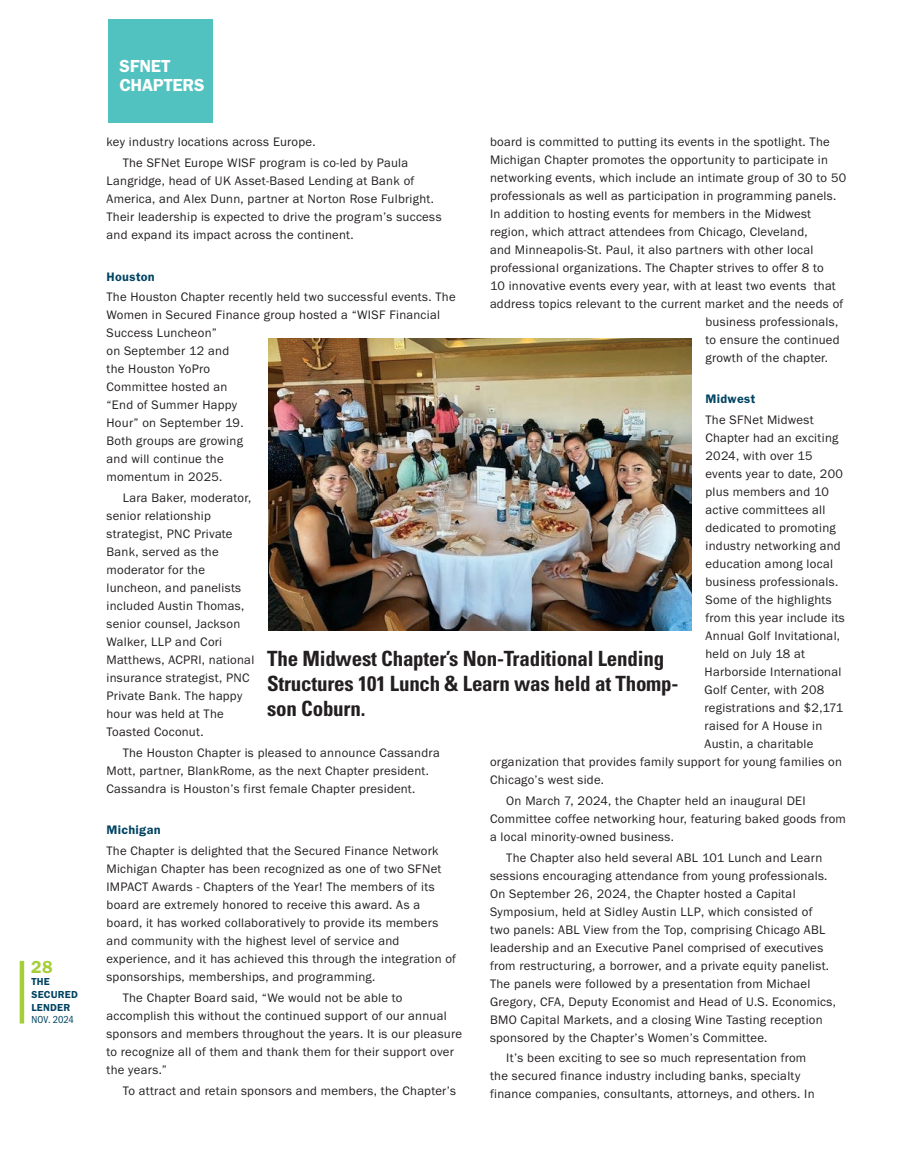
<style>
.page{position:relative;width:918px;height:1175px;background:#fff}
.page>*{position:absolute;margin:0;border:0;box-sizing:border-box;transform-origin:0 0}
.t1{font:700 condensed 21px/25.2px "Univers";letter-spacing:-.01em;color:#231f20}
.t2{font:600 18px/19.2px "Franklin Gothic FS";letter-spacing:-.01em;color:#fff}
.t3{font:600 18px "Franklin Gothic FS";color:#a6ce39}
.t4{font:12.75px/18px "Franklin Gothic FS";letter-spacing:.02em;color:#231f20}
.t5{font:600 12.75px "Franklin Gothic FS";letter-spacing:.025em;color:#004462}
.t6{font:600 10.5px/12.6px "Franklin Gothic FS";letter-spacing:.025em;color:#004462}
.t7{font:condensed 10.5px "Franklin Gothic FS";letter-spacing:.01em;color:#004462}
</style>
<div class="page">
<hr style="left:20px;top:960px;width:4px;height:63px;background:#a6ce39">
<div style="left:108px;top:19px;width:104px;height:104px;background:#52c2c0"></div>
<img style="left:269px;top:339px;width:423px;height:291px">
<h2 class="t3" style="left:31px;top:956px;width:23px">28</h2>
<p class="t6" style="left:31px;top:975px;width:48px">THE<br>SECURED<br>LENDER</p>
<p class="t7" style="left:31px;top:1013px;width:44px">NOV. 2024</p>
<h2 class="t2" style="left:119px;top:56px;width:87px">SFNET<br>CHAPTERS</h2>
<p class="t4" style="left:490px;top:132px;width:341px">board is committed to putting its events in the spotlight. The</p>
<p class="t4" style="left:490px;top:150px;width:339px">Michigan Chapter promotes the opportunity to participate in</p>
<p class="t4" style="left:490px;top:168px;width:358px">networking events, which include an intimate group of 30 to 50</p>
<p class="t4" style="left:490px;top:186px;width:348px">professionals as well as participation in programming panels.</p>
<p class="t4" style="left:490px;top:205px;width:323px">In addition to hosting events for members in the Midwest</p>
<p class="t4" style="left:490px;top:223px;width:319px">region, which attract attendees from Chicago, Cleveland,</p>
<p class="t4" style="left:490px;top:241px;width:325px">and Minneapolis-St. Paul, it also partners with other local</p>
<p class="t4" style="left:490px;top:259px;width:335px">professional organizations. The Chapter strives to offer 8 to</p>
<p class="t4" style="left:490px;top:277px;width:347px">10 innovative events every year, with at least two events that</p>
<p class="t4" style="left:490px;top:295px;width:355px">address topics relevant to the current market and the needs of</p>
<p class="t4" style="left:705px;top:313px;width:134px">business professionals,</p>
<p class="t4" style="left:705px;top:331px;width:136px">to ensure the continued</p>
<p class="t4" style="left:705px;top:349px;width:124px">growth of the chapter.</p>
<p class="t5" style="left:705px;top:392px;width:51px">Midwest</p>
<p class="t4" style="left:705px;top:411px;width:110px">The SFNet Midwest</p>
<p class="t4" style="left:705px;top:429px;width:134px">Chapter had an exciting</p>
<p class="t4" style="left:705px;top:447px;width:109px">2024, with over 15</p>
<p class="t4" style="left:705px;top:465px;width:139px">events year to date, 200</p>
<p class="t4" style="left:705px;top:483px;width:125px">plus members and 10</p>
<p class="t4" style="left:705px;top:501px;width:121px">active committees all</p>
<p class="t4" style="left:705px;top:519px;width:132px">dedicated to promoting</p>
<p class="t4" style="left:705px;top:537px;width:137px">industry networking and</p>
<p class="t4" style="left:705px;top:555px;width:129px">education among local</p>
<p class="t4" style="left:705px;top:573px;width:134px">business professionals.</p>
<p class="t4" style="left:705px;top:591px;width:128px">Some of the highlights</p>
<p class="t4" style="left:705px;top:609px;width:141px">from this year include its</p>
<p class="t4" style="left:705px;top:627px;width:136px">Annual Golf Invitational,</p>
<p class="t4" style="left:705px;top:645px;width:101px">held on July 18 at</p>
<p class="t4" style="left:705px;top:663px;width:138px">Harborside International</p>
<p class="t4" style="left:705px;top:681px;width:121px">Golf Center, with 208</p>
<p class="t4" style="left:705px;top:699px;width:140px">registrations and $2,171</p>
<p class="t4" style="left:705px;top:717px;width:119px">raised for A House in</p>
<p class="t4" style="left:705px;top:735px;width:110px">Austin, a charitable</p>
<p class="t4" style="left:490px;top:753px;width:353px">organization that provides family support for young families on</p>
<p class="t4" style="left:490px;top:771px;width:115px">Chicago’s west side.</p>
<p class="t4" style="left:490px;top:791px;width:357px;text-indent:16px">On March 7, 2024, the Chapter held an inaugural DEI<br>Committee coffee networking hour, featuring baked goods from a local minority-owned business.</p>
<p class="t4" style="left:490px;top:848px;width:347px;text-indent:16px">The Chapter also held several ABL 101 Lunch and Learn sessions encouraging attendance from young professionals.<br>On September 26, 2024, the Chapter hosted a Capital Symposium, held at Sidley Austin LLP, which consisted of<br>two panels: ABL View from the Top, comprising Chicago ABL leadership and an Executive Panel comprised of executives from restructuring, a borrower, and a private equity panelist.<br>The panels were followed by a presentation from Michael Gregory, CFA, Deputy Economist and Head of U.S. Economics, BMO Capital Markets, and a closing Wine Tasting reception sponsored by the Chapter’s Women’s Committee.</p>
<p class="t4" style="left:490px;top:1049px;width:326px;text-indent:16px">It’s been exciting to see so much representation from the secured finance industry including banks, specialty finance companies, consultants, attorneys, and others. In</p>
<p class="t4" style="left:123px;top:132px;width:287px;line-height:20.7px;text-indent:-16px">key industry locations across Europe.<br>The SFNet Europe WISF program is co-led by Paula</p>
<p class="t4" style="left:107px;top:172px;width:337px">Langridge, head of UK Asset-Based Lending at Bank of America, and Alex Dunn, partner at Norton Rose Fulbright.<br>Their leadership is expected to drive the program’s success and expand its impact across the continent.</p>
<p class="t5" style="left:107px;top:269px;width:50px">Houston</p>
<p class="t4" style="left:107px;top:288px;width:351px">The Houston Chapter recently held two successful events. The<br>Women in Secured Finance group hosted a “WISF Financial<br>Success Luncheon”<br>on September 12 and<br>the Houston YoPro<br>Committee hosted an<br>“End of Summer Happy<br>Hour” on September 19.<br>Both groups are growing<br>and will continue the<br>momentum in 2025.</p>
<p class="t4" style="left:107px;top:489px;width:149px;text-indent:16px">Lara Baker, moderator, senior relationship strategist, PNC Private<br>Bank, served as the moderator for the luncheon, and panelists included Austin Thomas, senior counsel, Jackson<br>Walker, LLP and Cori<br>Matthews, ACPRI, national insurance strategist, PNC<br>Private Bank. The happy hour was held at The<br>Toasted Coconut.</p>
<p class="t4" style="left:107px;top:744px;width:335px;text-indent:16px">The Houston Chapter is pleased to announce Cassandra<br>Mott, partner, BlankRome, as the next Chapter president.<br>Cassandra is Houston’s first female Chapter president.</p>
<p class="t5" style="left:107px;top:823px;width:56px">Michigan</p>
<p class="t4" style="left:107px;top:842px;width:351px">The Chapter is delighted that the Secured Finance Network Michigan Chapter has been recognized as one of two SFNet IMPACT Awards - Chapters of the Year! The members of its board are extremely honored to receive this award. As a board, it has worked collaboratively to provide its members and community with the highest level of service and experience, and it has achieved this through the integration of sponsorships, memberships, and programming.</p>
<p class="t4" style="left:107px;top:988px;width:357px;text-indent:16px">The Chapter Board said, “We would not be able to accomplish this without the continued support of our annual sponsors and members throughout the years. It is our pleasure to recognize all of them and thank them for their support over the years.”</p>
<p class="t4" style="left:123px;top:1081px;width:335px">To attract and retain sponsors and members, the Chapter’s</p>
<h1 class="t1" style="left:267px;top:645px;width:413px">The Midwest Chapter’s Non-Traditional Lending<br>Structures 101 Lunch &amp; Learn was held at Thomp&shy;son Coburn.</h1>
</div>
